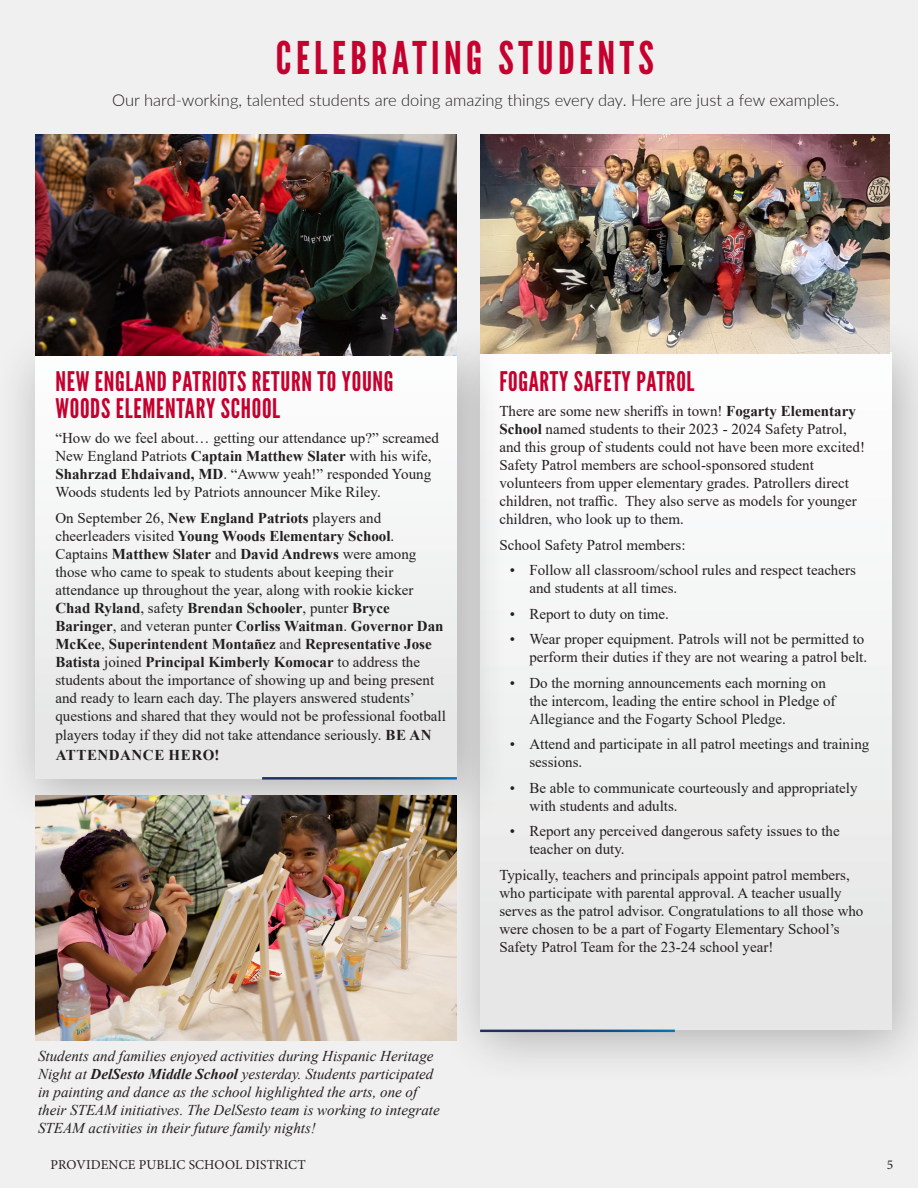
<style>
.page{position:relative;width:918px;height:1188px;background:#f0f0f0}
.page>*{position:absolute;margin:0;border:0;box-sizing:border-box;transform-origin:0 0}
.t1{font:45px "League Gothic";letter-spacing:.1em;color:#c5002e}
.Lato_Light_8pt_Black{font:27px/27px "League Gothic";letter-spacing:.025em;color:#c5002e}
.t2{font:300 16.5px "Lato";color:#231f20}
.Lato_Light_8pt_Black-2{font:15px/18px "Times New Roman";color:#231f20}
.TEXT_Paragraph_Style{font:italic 15px/18px "Times New Roman";color:#231f20}
.t3{font:13.5px "Minion Pro";letter-spacing:.01em;color:#231f20}
.s1{font-weight:700}
</style>
<div class="page">
<div style="left:439px;top:316px;width:479px;height:770px;background:#231f20;opacity:.3"></div>
<div style="left:480px;top:353px;width:411px;height:677px;background:#f0f2f2"></div>
<div style="left:0;top:320px;width:509px;height:515px;background:#231f20;opacity:.3"></div>
<div style="left:35px;top:356px;width:422px;height:422px;background:#f1f3f2"></div>
<img style="left:480px;top:134px;width:410px;height:219px">
<hr style="left:262px;top:777px;width:195px;height:3px;background:#fff">
<hr style="left:480px;top:1030px;width:195px;height:2px;background:#fff">
<img style="left:35px;top:134px;width:422px;height:221px">
<img style="left:35px;top:795px;width:422px;height:246px">
<h1 class="t1" style="left:276px;top:31px;width:380px">CELEBRATING STUDENTS</h1>
<p class="t2" style="left:112px;top:89px;width:728px">Our hard-working, talented students are doing amazing things every day. Here are just a few examples.</p>
<p class="Lato_Light_8pt_Black" style="left:55px;top:368px;width:340px">NEW ENGLAND PATRIOTS RETURN TO YOUNG<br>WOODS ELEMENTARY SCHOOL</p>
<p class="Lato_Light_8pt_Black-2" style="left:55px;top:429px;width:385px">“How do we feel about… getting our attendance up?” screamed New England Patriots <span class="s1">Captain Matthew Slater</span> with his wife, <span class="s1">Shahrzad Ehdaivand, MD</span>. “Awww yeah!” responded Young Woods students led by Patriots announcer Mike Riley.</p>
<p class="Lato_Light_8pt_Black-2" style="left:55px;top:508px;width:392px">On September 26, <span class="s1">New England Patriots</span> players and cheerleaders visited <span class="s1">Young Woods Elementary School</span>.<br>Captains <span class="s1">Matthew Slater</span> and <span class="s1">David Andrews</span> were among those who came to speak to students about keeping their attendance up throughout the year, along with rookie kicker <span class="s1">Chad Ryland</span>, safety <span class="s1">Brendan Schooler</span>, punter <span class="s1">Bryce Baringer</span>, and veteran punter <span class="s1">Corliss Waitman</span>. <span class="s1">Governor Dan McKee</span>, <span class="s1">Superintendent Montañez</span> and <span class="s1">Representative Jose Batista</span> joined <span class="s1">Principal Kimberly Komocar</span> to address the students about the importance of showing up and being present and ready to learn each day. The players answered students’ questions and shared that they would not be professional football</p>
<p class="Lato_Light_8pt_Black-2" style="left:55px;top:725px;width:378px;line-height:19.5px">players today if they did not take attendance seriously. <span class="s1">BE AN<br>ATTENDANCE HERO!</span></p>
<p class="TEXT_Paragraph_Style" style="left:38px;top:1047px;width:403px">Students and families enjoyed activities during Hispanic Heritage Night at <span class="s1">DelSesto Middle School</span> yesterday. Students participated in painting and dance as the school highlighted the arts, one of their STEAM initiatives. The DelSesto team is working to integrate STEAM activities in their future family nights!</p>
<p class="Lato_Light_8pt_Black" style="left:499px;top:368px;width:197px">FOGARTY SAFETY PATROL</p>
<p class="Lato_Light_8pt_Black-2" style="left:499px;top:402px;width:367px">There are some new sheriffs in town! <span class="s1">Fogarty Elementary School</span> named students to their 2023 - 2024 Safety Patrol, and this group of students could not have been more excited!<br>Safety Patrol members are school-sponsored student volunteers from upper elementary grades. Patrollers direct children, not traffic. They also serve as models for younger children, who look up to them.</p>
<p class="Lato_Light_8pt_Black-2" style="left:499px;top:535px;width:188px">School Safety Patrol members:</p>
<p class="Lato_Light_8pt_Black-2" style="left:529px;top:561px;width:328px;text-indent:-20px">• Follow all classroom/school rules and respect teachers and students at all times.</p>
<p class="Lato_Light_8pt_Black-2" style="left:510px;top:604px;width:161px">• Report to duty on time.</p>
<p class="Lato_Light_8pt_Black-2" style="left:510px;top:630px;width:359px;text-align:right">• Wear proper equipment. Patrols will not be permitted to perform their duties if they are not wearing a patrol belt.</p>
<p class="Lato_Light_8pt_Black-2" style="left:529px;top:673px;width:308px;text-indent:-20px">• Do the morning announcements each morning on the intercom, leading the entire school in Pledge of<br>Allegiance and the Fogarty School Pledge.</p>
<p class="Lato_Light_8pt_Black-2" style="left:529px;top:735px;width:341px;text-indent:-20px">• Attend and participate in all patrol meetings and training sessions.</p>
<p class="Lato_Light_8pt_Black-2" style="left:529px;top:778px;width:330px;text-indent:-20px">• Be able to communicate courteously and appropriately with students and adults.</p>
<p class="Lato_Light_8pt_Black-2" style="left:529px;top:822px;width:312px;text-indent:-20px">• Report any perceived dangerous safety issues to the teacher on duty.</p>
<p class="Lato_Light_8pt_Black-2" style="left:499px;top:865px;width:366px">Typically, teachers and principals appoint patrol members, who participate with parental approval. A teacher usually serves as the patrol advisor. Congratulations to all those who were chosen to be a part of Fogarty Elementary School’s Safety Patrol Team for the 23-24 school year!</p>
<p class="t3" style="left:50px;top:1155px;width:257px">PROVIDENCE PUBLIC SCHOOL DISTRICT</p>
<p class="t3" style="left:887px;top:1155px;width:8px">5</p>
</div>
